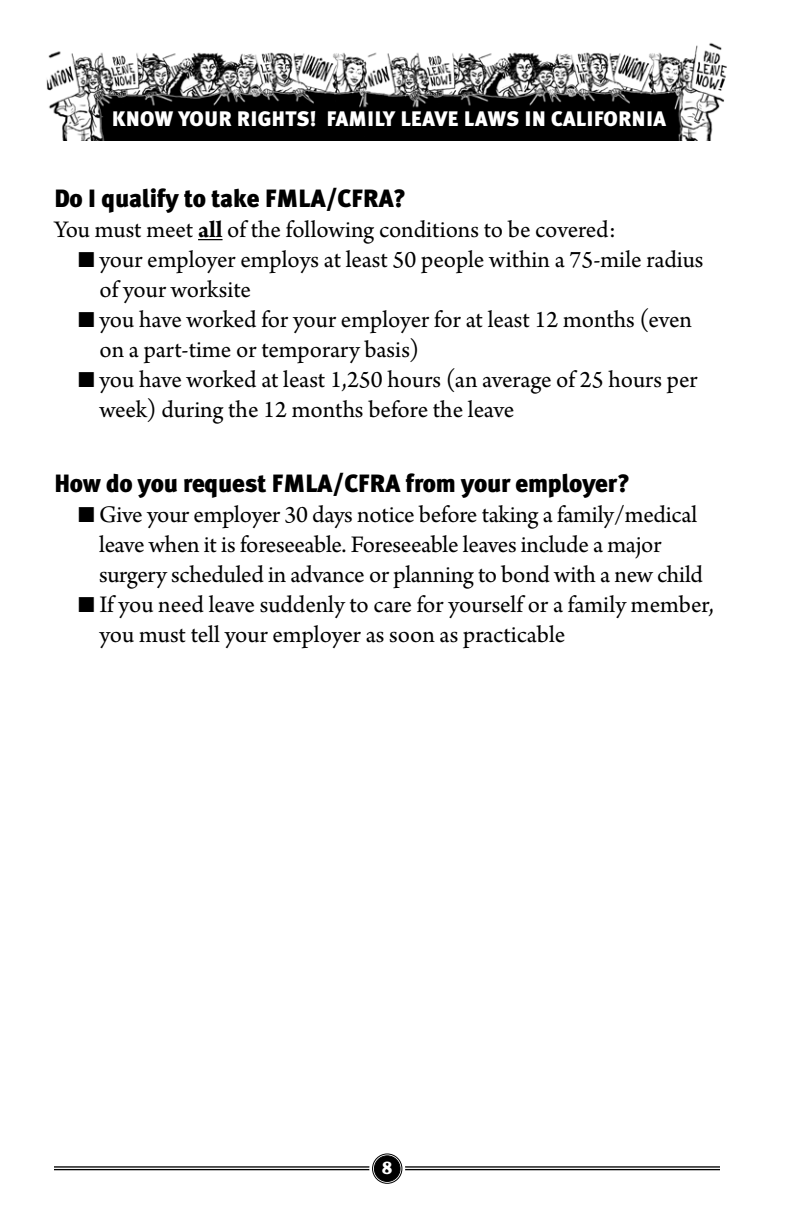
<style>
.page{position:relative;width:792px;height:1224px;background:#fff}
.page>*{position:absolute;margin:0;border:0;box-sizing:border-box;transform-origin:0 0}
.t1{font:25px "Arno Pro";letter-spacing:-.005em;color:#000}
.t2{font:900 25px "Meta Plus";letter-spacing:-.01em;color:#000}
.t3{font:900 21px "Meta Plus";letter-spacing:.01em;color:#fff}
.t4{font:700 18px "Clearface Gothic LH";color:#fff}
.s1{font-weight:700}
.s2{font-family:"European Pi Three"}
</style>
<div class="page">
<hr style="left:54px;top:1166px;width:666px;height:2px;background:#000">
<hr style="left:54px;top:1169px;width:666px;height:1px;background:#000">
<svg style="left:372px;top:1154px;width:30px;height:30px"></svg>
<div style="left:369px;top:1151px;width:36px;height:36px;border:6px solid #fff;border-radius:50%"></div>
<div style="left:374px;top:1156px;width:26px;height:25px;background:#000;border-radius:50%"></div>
<div style="left:372px;top:1153px;width:30px;height:31px;border:1px solid #000;border-radius:50%"></div>
<div style="left:374px;top:1155px;width:27px;height:27px;border:1px solid #000;border-radius:50%"></div>
<img style="left:46px;top:42px;width:681px;height:98px">
<svg style="left:198px;top:239px;width:25px;height:1px"></svg>
<p class="t3" style="left:112px;top:107px;width:556px">Know Your Rights! Family Leave Laws in California</p>
<p class="t2" style="left:54px;top:184px;width:354px">Do I qualify to take FMLA/CFRA?</p>
<p class="t1" style="left:54px;top:215px;width:563px">You must meet <span class="s1">all</span> of the following conditions to be covered:</p>
<p class="t1" style="left:78px;top:245px;width:627px"><span class="s2">K</span> your employer employs at least 50 people within a 75-mile radius</p>
<p class="t1" style="left:99px;top:275px;width:153px">of your worksite</p>
<p class="t1" style="left:78px;top:305px;width:615px"><span class="s2">K</span> you have worked for your employer for at least 12 months (even</p>
<p class="t1" style="left:99px;top:335px;width:321px">on a part-time or temporary basis)</p>
<p class="t1" style="left:78px;top:365px;width:621px"><span class="s2">K</span> you have worked at least 1,250 hours (an average of 25 hours per</p>
<p class="t1" style="left:99px;top:395px;width:416px">week) during the 12 months before the leave</p>
<p class="t2" style="left:54px;top:469px;width:578px">How do you request FMLA/CFRA from your employer?</p>
<p class="t1" style="left:78px;top:500px;width:621px"><span class="s2">K</span> Give your employer 30 days notice before taking a family/medical</p>
<p class="t1" style="left:99px;top:530px;width:564px">leave when it is foreseeable. Foreseeable leaves include a major</p>
<p class="t1" style="left:99px;top:560px;width:605px">surgery scheduled in advance or planning to bond with a new child</p>
<p class="t1" style="left:78px;top:590px;width:637px"><span class="s2">K</span> If you need leave suddenly to care for yourself or a family member,</p>
<p class="t1" style="left:99px;top:620px;width:467px">you must tell your employer as soon as practicable</p>
<p class="t4" style="left:382px;top:1158px;width:11px">8</p>
</div>
